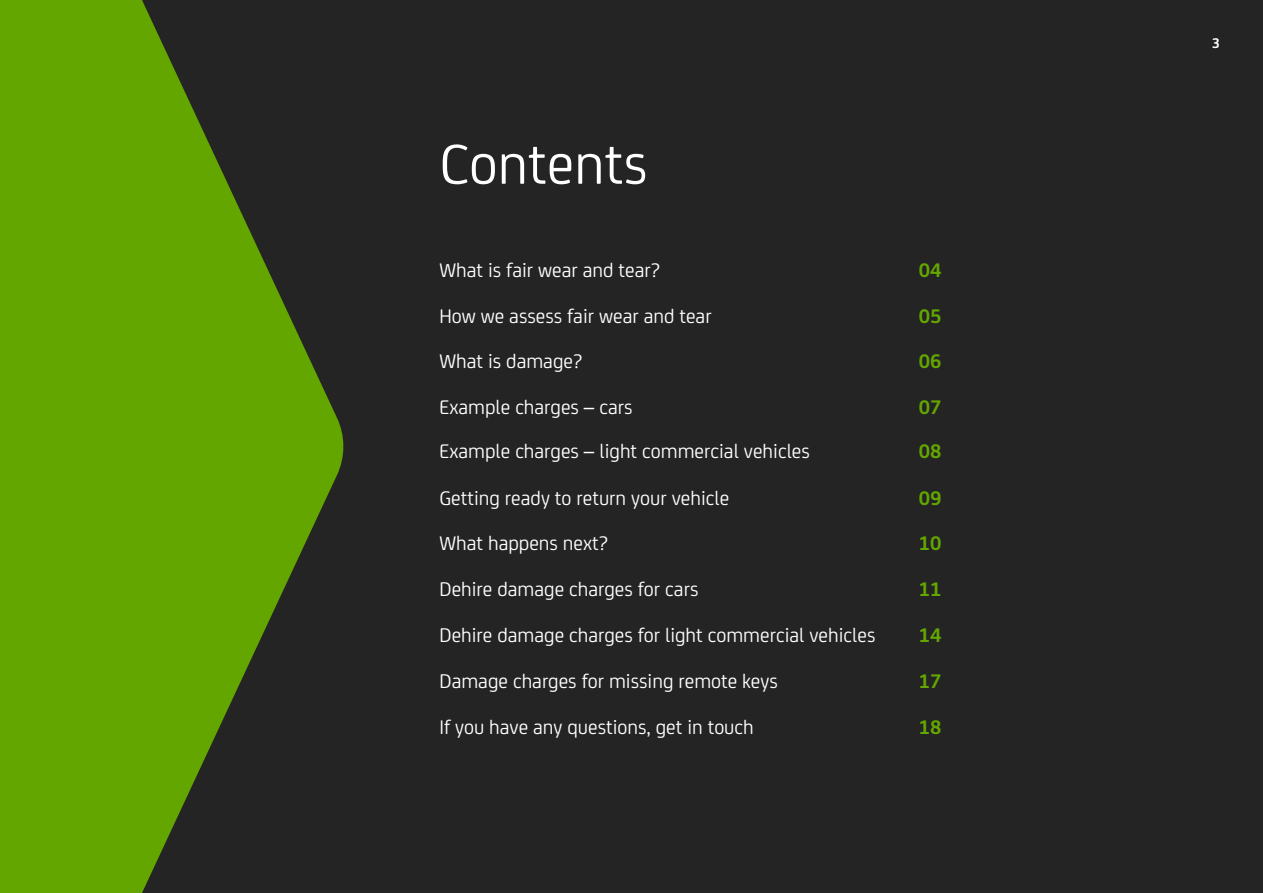
<style>
.page{position:relative;width:1263px;height:893px;background:#242424}
.page>*{position:absolute;margin:0;border:0;box-sizing:border-box;transform-origin:0 0}
.t1{font:60px "Lex Joey";color:#fff}
.t2{font:21px "Lex Joey";color:#fff}
.t3{font:700 21px "Lex Joey";color:#63a600}
.t4{font:700 15px "Lex Joey";color:#fff}
</style>
<div class="page">
<svg style="left:135px;top:0;width:209px;height:893px;fill:#63a600"></svg>
<div style="left:0;top:0;width:135px;height:893px;background:#63a600"></div>
<h1 class="t1" style="left:439px;top:121px;width:210px">Contents</h1>
<p class="t2" style="left:439px;top:255px;width:222px">What is fair wear and tear?</p>
<p class="t3" style="left:919px;top:254px;width:24px">04</p>
<p class="t2" style="left:439px;top:301px;width:274px">How we assess fair wear and tear</p>
<p class="t3" style="left:919px;top:300px;width:24px">05</p>
<p class="t2" style="left:439px;top:346px;width:144px">What is damage?</p>
<p class="t3" style="left:919px;top:346px;width:24px">06</p>
<p class="t2" style="left:439px;top:392px;width:195px">Example charges – cars</p>
<p class="t3" style="left:919px;top:391px;width:24px">07</p>
<p class="t2" style="left:439px;top:436px;width:372px">Example charges – light commercial vehicles</p>
<p class="t3" style="left:919px;top:436px;width:24px">08</p>
<p class="t2" style="left:439px;top:483px;width:291px">Getting ready to return your vehicle</p>
<p class="t3" style="left:919px;top:482px;width:24px">09</p>
<p class="t2" style="left:439px;top:528px;width:170px">What happens next?</p>
<p class="t3" style="left:919px;top:527px;width:24px">10</p>
<p class="t2" style="left:439px;top:574px;width:261px">Dehire damage charges for cars</p>
<p class="t3" style="left:919px;top:573px;width:24px">11</p>
<p class="t2" style="left:439px;top:620px;width:437px">Dehire damage charges for light commercial vehicles</p>
<p class="t3" style="left:919px;top:619px;width:24px">14</p>
<p class="t2" style="left:439px;top:666px;width:340px">Damage charges for missing remote keys</p>
<p class="t3" style="left:919px;top:665px;width:24px">17</p>
<p class="t2" style="left:439px;top:712px;width:316px">If you have any questions, get in touch</p>
<p class="t3" style="left:919px;top:711px;width:24px">18</p>
<p class="t4" style="left:1212px;top:32px;width:10px">3</p>
</div>
